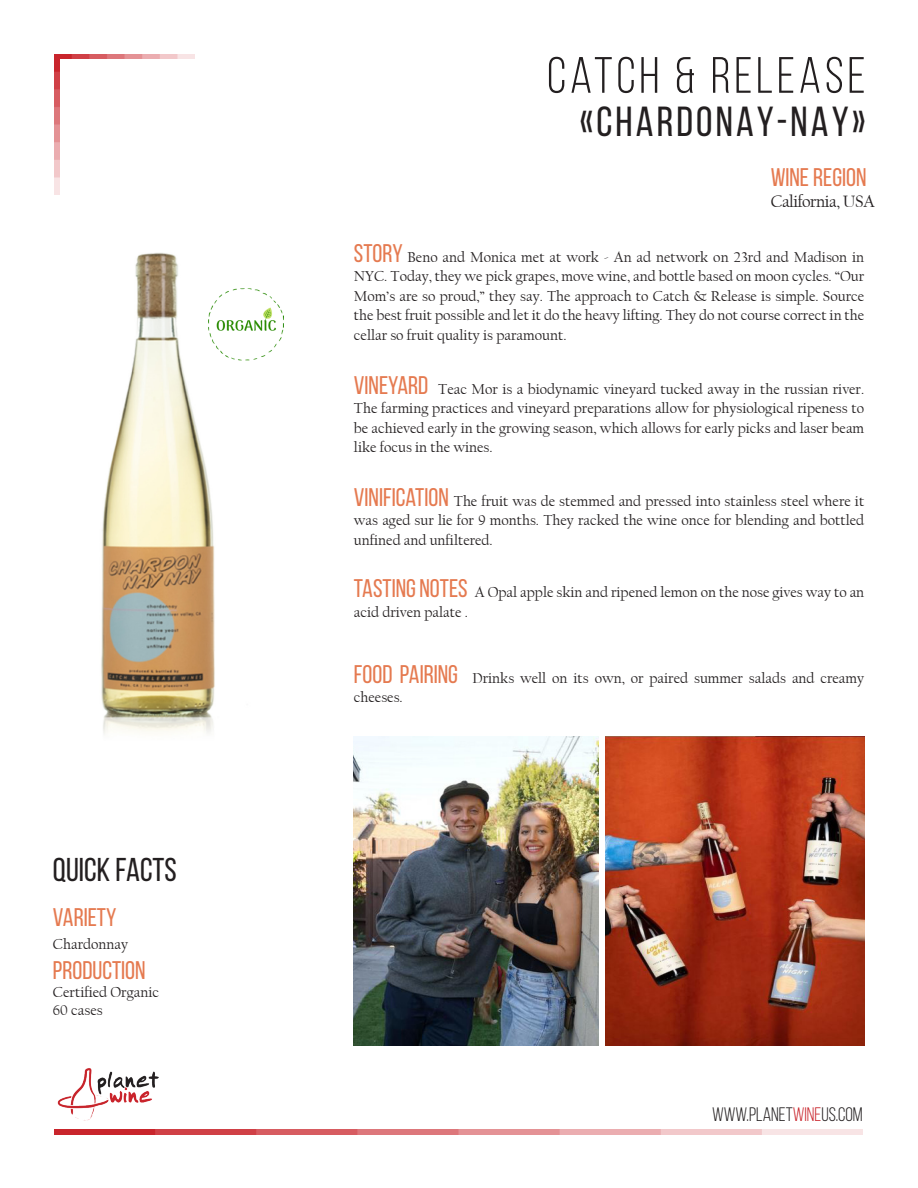
<style>
.page{position:relative;width:918px;height:1188px;background:#fff}
.page>*{position:absolute;margin:0;border:0;box-sizing:border-box;transform-origin:0 0}
.t1{font:51px "Bebas Neue";letter-spacing:.075em;color:#231f20}
.t2{font:42px "Bebas Neue";letter-spacing:.075em;color:#231f20}
.t3{font:33px "Bebas Neue";color:#231f20}
.t4{font:25.5px "Bebas Neue";color:#e57a50}
.t5{font:19.5px "Bebas Neue";color:#231f20}
.t6{font:17.25px "Californian FB";letter-spacing:-.025em;color:#231f20}
.t7{font:15px/19.5px "Californian FB";color:#231f20;text-align:justify}
.s1{font-family:"Bebas Neue";font-size:25.5px;color:#e57a50}
.s2{color:#c9252c}
</style>
<div class="page">
<img style="left:57px;top:1068px;width:102px;height:53px">
<img style="left:54px;top:1130px;width:808px;height:4px">
<img style="left:59px;top:54px;width:136px;height:4px">
<img style="left:55px;top:54px;width:4px;height:140px">
<img style="left:101px;top:252px;width:114px;height:482px">
<img style="left:354px;top:737px;width:244px;height:308px">
<img style="left:606px;top:737px;width:258px;height:308px">
<img style="left:208px;top:287px;width:76px;height:74px">
<p class="t3" style="left:53px;top:852px;width:125px">QUICK FACTS</p>
<p class="t4" style="left:53px;top:904px;width:65px">VARIETY</p>
<p class="t7" style="left:53px;top:934px;width:77px">Chardonnay</p>
<p class="t4" style="left:53px;top:956px;width:94px">PRODUCTION</p>
<p class="t7" style="left:53px;top:982px;width:108px">Certified Organic</p>
<p class="t7" style="left:53px;top:1000px;width:51px">60 cases</p>
<p class="t1" style="left:547px;top:48px;width:320px">CATCH &amp; RELEASE</p>
<p class="t2" style="left:580px;top:99px;width:287px">«CHARDONAY-NAY»</p>
<p class="t4" style="left:771px;top:163px;width:97px">WINE REGION</p>
<p class="t6" style="left:771px;top:191px;width:106px">California, USA</p>
<p class="t7" style="left:354px;top:248px;width:512px"><span class="s1">STORY</span> Beno and Monica met at work - An ad network on 23rd and Madison in NYC. Today, they we pick grapes, move wine, and bottle based on moon cycles. “Our Mom’s are so proud,” they say. The approach to Catch &amp; Release is simple. Source the best fruit possible and let it do the heavy lifting. They do not course correct in the cellar so fruit quality is paramount.</p>
<p class="t7" style="left:354px;top:379px;width:512px"><span class="s1">VINEYARD</span> Teac Mor is a biodynamic vineyard tucked away in the russian river.<br>The farming practices and vineyard preparations allow for physiological ripeness to be achieved early in the growing season, which allows for early picks and laser beam like focus in the wines.</p>
<p class="t7" style="left:354px;top:491px;width:512px"><span class="s1">VINIFICATION</span> The fruit was de stemmed and pressed into stainless steel where it was aged sur lie for 9 months. They racked the wine once for blending and bottled unfined and unfiltered.</p>
<p class="t7" style="left:354px;top:583px;width:512px"><span class="s1">TASTING NOTES</span> A Opal apple skin and ripened lemon on the nose gives way to an acid driven palate .</p>
<p class="t7" style="left:354px;top:668px;width:512px"><span class="s1">FOOD PAIRING</span> Drinks well on its own, or paired summer salads and creamy cheeses.</p>
<p class="t5" style="left:712px;top:1104px;width:152px">WWW.PLANET<span class="s2">WINE</span>US.COM</p>
</div>
